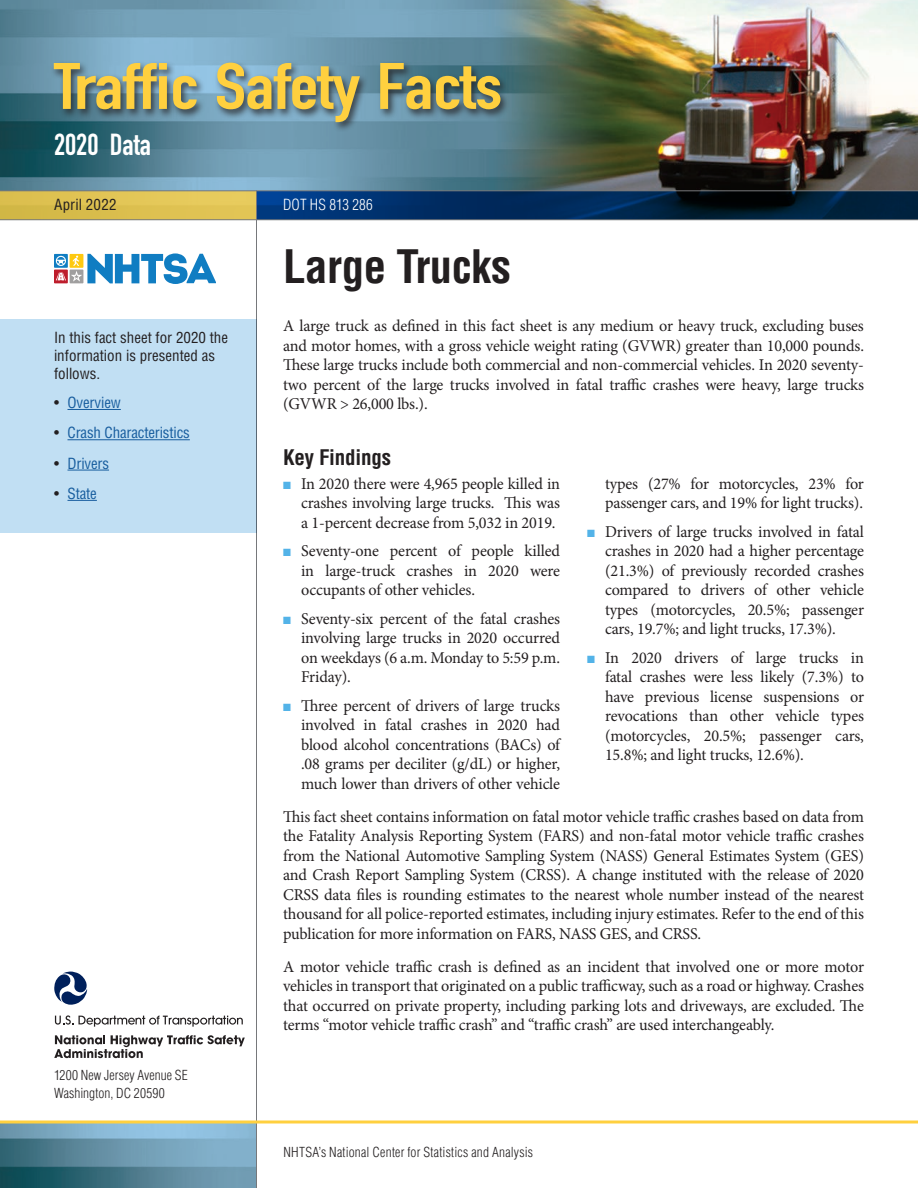
<style>
.page{position:relative;width:918px;height:1188px;background:#fff}
.page>*{position:absolute;margin:0;border:0;box-sizing:border-box;transform-origin:0 0}
.t1{font:64.5px "DIN Engschrift Std";letter-spacing:-.01em;color:#ffd03f;scale:1.2 1}
.t2{font:700 condensed 45px "Helvetica LT Std";letter-spacing:-.01em;color:#231f20}
.t3{font:30px "DIN Engschrift Std";color:#fff}
.HeadA_SPAN{font:700 condensed 21px "Helvetica LT Std";letter-spacing:-.01em;color:#231f20}
.Body_SPAN{font:16.5px/19.5px "Minion Pro";letter-spacing:-.01em;color:#231f20;text-align:justify}
.t4{font:condensed 15px/18px "Helvetica LT Std";color:#231f20}
.t5{font:condensed 15px "Helvetica LT Std";letter-spacing:-.01em;color:#175d9e}
.t6{font:300 condensed 15px "Helvetica LT Std";letter-spacing:.01em;color:#fff}
.t7{font:condensed 15px "Helvetica LT Std";letter-spacing:.02em;color:#231f20}
.t8{font:300 condensed 13.5px/18px "Helvetica LT Std";letter-spacing:.01em;color:#231f20}
.s1{color:#231f20}
.s2{color:#53b3e8}
</style>
<div class="page">
<img style="left:0;top:0;width:918px;height:190px">
<img style="left:0;top:1124px;width:256px;height:64px">
<div style="left:50px;top:60px;width:460px;height:73px;background:#231f20;opacity:.75"></div>
<svg style="left:257px;top:191px;width:661px;height:28px;background:#012751"></svg>
<div style="left:0;top:191px;width:256px;height:29px;background:linear-gradient(to right,#d6ba49,#e7ca5b)"></div>
<hr style="left:0;top:219px;width:918px;height:1px;background:#76787b">
<hr style="left:0;top:190px;width:918px;height:1px;background:#76787b">
<hr style="left:256px;top:191px;width:1px;height:997px;background:#76787b">
<svg style="left:0;top:1120px;width:918px;height:4px;background:#fad86c"></svg>
<svg style="left:54px;top:971px;width:34px;height:34px"></svg>
<svg style="left:55px;top:1015px;width:188px;height:12px"></svg>
<svg style="left:54px;top:1035px;width:191px;height:23px"></svg>
<svg style="left:54px;top:254px;width:14px;height:14px"></svg>
<div style="left:54px;top:270px;width:14px;height:13px;background:#be1d2c"></div>
<svg style="left:56px;top:253px;width:160px;height:31px"></svg>
<div style="left:0;top:319px;width:256px;height:213px;background:#c1dff3"></div>
<hr style="left:68px;top:409px;width:53px;height:1px;background:#175d9e">
<hr style="left:68px;top:439px;width:122px;height:1px;background:#175d9e">
<hr style="left:68px;top:470px;width:41px;height:1px;background:#175d9e">
<svg style="left:68px;top:500px;width:29px;height:1px"></svg>
<h1 class="t1" style="left:54px;top:48px;width:375px">Traffic Safety Facts</h1>
<h3 class="t3" style="left:54px;top:127px;width:98px">2020 Data</h3>
<p class="t7" style="left:54px;top:195px;width:64px">April 2022</p>
<p class="t6" style="left:283px;top:195px;width:91px">DOT HS 813 286</p>
<p class="t4" style="left:54px;top:329px;width:176px">In this fact sheet for 2020 the information is presented as follows.</p>
<p class="t5" style="left:54px;top:393px;width:68px"><span class="s1">•</span> Overview</p>
<p class="t5" style="left:54px;top:423px;width:137px"><span class="s1">•</span> Crash Characteristics</p>
<p class="t5" style="left:54px;top:454px;width:57px"><span class="s1">•</span> Drivers</p>
<p class="t5" style="left:54px;top:484px;width:44px"><span class="s1">•</span> State</p>
<p class="t8" style="left:54px;top:1066px;width:135px">1200 New Jersey Avenue SE<br>Washington, DC 20590</p>
<h1 class="t2" style="left:283px;top:239px;width:229px">Large Trucks</h1>
<p class="Body_SPAN" style="left:283px;top:316px;width:582px">A large truck as defined in this fact sheet is any medium or heavy truck, excluding buses and motor homes, with a gross vehicle weight rating (GVWR) greater than 10,000 pounds.<br>These large trucks include both commercial and non-commercial vehicles. In 2020 seventy&shy;two percent of the large trucks involved in fatal traffic crashes were heavy, large trucks (GVWR &gt; 26,000 lbs.).</p>
<h2 class="HeadA_SPAN" style="left:283px;top:444px;width:109px">Key Findings</h2>
<p class="Body_SPAN" style="left:301px;top:474px;width:260px;text-indent:-18px"><span class="s2">■</span> In 2020 there were 4,965 people killed in crashes involving large trucks. This was a 1-percent decrease from 5,032 in 2019.</p>
<p class="Body_SPAN" style="left:301px;top:541px;width:260px;text-indent:-18px"><span class="s2">■</span> Seventy-one percent of people killed in large-truck crashes in 2020 were occupants of other vehicles.</p>
<p class="Body_SPAN" style="left:301px;top:609px;width:260px;text-indent:-18px"><span class="s2">■</span> Seventy-six percent of the fatal crashes involving large trucks in 2020 occurred on weekdays (6 a.m. Monday to 5:59 p.m.<br>Friday).</p>
<p class="Body_SPAN" style="left:301px;top:696px;width:260px;text-indent:-18px"><span class="s2">■</span> Three percent of drivers of large trucks involved in fatal crashes in 2020 had blood alcohol concentrations (BACs) of .08 grams per deciliter (g/dL) or higher, much lower than drivers of other vehicle</p>
<p class="Body_SPAN" style="left:605px;top:474px;width:260px">types (27% for motorcycles, 23% for passenger cars, and 19% for light trucks).</p>
<p class="Body_SPAN" style="left:605px;top:522px;width:260px;text-indent:-18px"><span class="s2">■</span> Drivers of large trucks involved in fatal crashes in 2020 had a higher percentage (21.3%) of previously recorded crashes compared to drivers of other vehicle types (motorcycles, 20.5%; passenger cars, 19.7%; and light trucks, 17.3%).</p>
<p class="Body_SPAN" style="left:605px;top:648px;width:260px;text-indent:-18px"><span class="s2">■</span> In 2020 drivers of large trucks in fatal crashes were less likely (7.3%) to have previous license suspensions or revocations than other vehicle types (motorcycles, 20.5%; passenger cars, 15.8%; and light trucks, 12.6%).</p>
<p class="Body_SPAN" style="left:283px;top:807px;width:582px">This fact sheet contains information on fatal motor vehicle traffic crashes based on data from the Fatality Analysis Reporting System (FARS) and non-fatal motor vehicle traffic crashes from the National Automotive Sampling System (NASS) General Estimates System (GES) and Crash Report Sampling System (CRSS). A change instituted with the release of 2020<br>CRSS data files is rounding estimates to the nearest whole number instead of the nearest thousand for all police-reported estimates, including injury estimates. Refer to the end of this publication for more information on FARS, NASS GES, and CRSS.</p>
<p class="Body_SPAN" style="left:283px;top:957px;width:582px">A motor vehicle traffic crash is defined as an incident that involved one or more motor vehicles in transport that originated on a public trafficway, such as a road or highway. Crashes that occurred on private property, including parking lots and driveways, are excluded. The terms “motor vehicle traffic crash” and “traffic crash” are used interchangeably.</p>
<p class="t8" style="left:284px;top:1143px;width:251px">NHTSA’s National Center for Statistics and Analysis</p>
</div>
